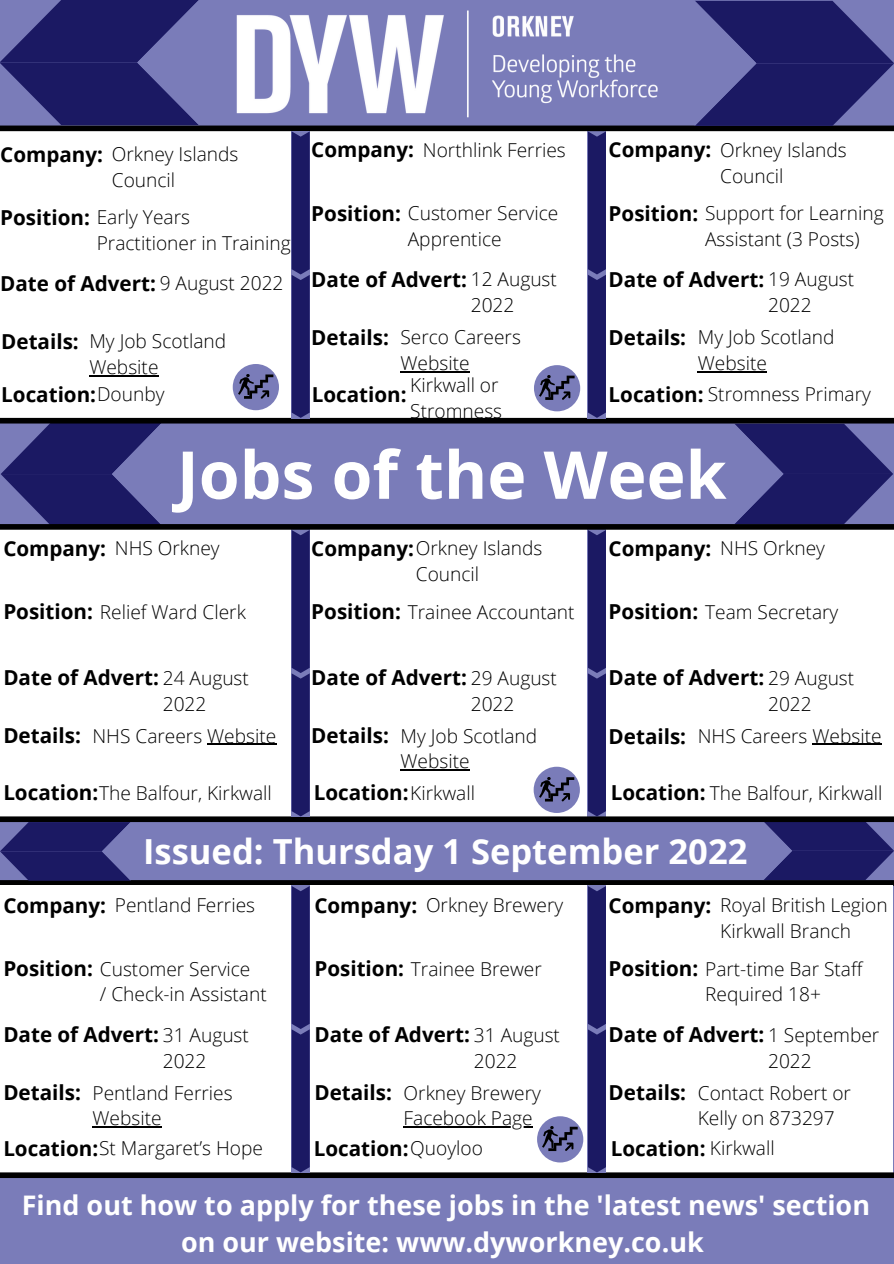
<style>
.page{position:relative;width:894px;height:1264px;background:#fff}
.page>*{position:absolute;margin:0;border:0;box-sizing:border-box;transform-origin:0 0}
.t1{font:700 66px "Open Sans";color:#fff}
.t2{font:700 34.5px "Open Sans";color:#fff}
.t3{font:700 27px/37.2px "Open Sans";color:#fff;text-align:center}
.t4{font:700 20.55px "Open Sans";color:#000}
.t5{font:300 19.05px/31.8px "Open Sans";color:#000}
.t6{font:300 18px "Open Sans";color:#000}
.s1{font-weight:700;font-size:20.55px}
.s2{font-weight:300;font-size:19.05px}
</style>
<div class="page">
<div style="left:0;top:0;width:893px;height:1263px;background:#7a7cb9"></div>
<svg style="left:735px;top:424px;width:157px;height:100px"></svg>
<div style="left:0;top:131px;width:893px;height:287px;background:#fff"></div>
<svg style="left:1px;top:423px;width:161px;height:101px"></svg>
<div style="left:0;top:418px;width:893px;height:5px;background:#000"></div>
<div style="left:0;top:125px;width:893px;height:6px;background:#000"></div>
<div style="left:0;top:529px;width:893px;height:288px;background:#fff"></div>
<svg style="left:763px;top:822px;width:130px;height:58px"></svg>
<div style="left:0;top:816px;width:893px;height:6px;background:#000"></div>
<div style="left:0;top:880px;width:893px;height:5px;background:#000"></div>
<div style="left:0;top:885px;width:892px;height:287px;background:#fff"></div>
<div style="left:0;top:1172px;width:893px;height:5px;background:#000"></div>
<svg style="left:0;top:822px;width:131px;height:58px"></svg>
<svg style="left:291px;top:530px;width:18px;height:286px;background:#212069"></svg>
<div style="left:0;top:524px;width:893px;height:5px;background:#000"></div>
<svg style="left:587px;top:530px;width:18px;height:286px;background:#23216a"></svg>
<svg style="left:587px;top:886px;width:18px;height:286px;background:#23216a"></svg>
<svg style="left:291px;top:886px;width:18px;height:286px;background:#212069"></svg>
<svg style="left:587px;top:131px;width:18px;height:287px;background:#23216a"></svg>
<svg style="left:291px;top:131px;width:18px;height:287px;background:#222069"></svg>
<svg style="left:0;top:0;width:199px;height:125px"></svg>
<svg style="left:694px;top:1px;width:199px;height:125px"></svg>
<hr style="left:89px;top:375px;width:69px;height:1px;background:#000">
<hr style="left:400px;top:371px;width:69px;height:1px;background:#000">
<hr style="left:697px;top:371px;width:69px;height:1px;background:#000">
<hr style="left:207px;top:743px;width:69px;height:1px;background:#000">
<hr style="left:400px;top:769px;width:69px;height:1px;background:#000">
<hr style="left:812px;top:743px;width:69px;height:1px;background:#000">
<hr style="left:403px;top:1126px;width:129px;height:1px;background:#000">
<hr style="left:92px;top:1126px;width:69px;height:1px;background:#000">
<img style="left:236px;top:10px;width:422px;height:108px">
<div style="left:537px;top:1116px;width:46px;height:46px;background:#7a7cb9;border-radius:50%"></div>
<svg style="left:548px;top:1126px;width:29px;height:25px"></svg>
<img style="left:542px;top:1126px;width:15px;height:21px">
<div style="left:533px;top:766px;width:46px;height:47px;background:#7a7cb9;border-radius:50%"></div>
<svg style="left:545px;top:777px;width:29px;height:25px"></svg>
<img style="left:539px;top:777px;width:15px;height:20px">
<div style="left:534px;top:365px;width:46px;height:46px;background:#7a7cb9;border-radius:50%"></div>
<svg style="left:545px;top:375px;width:29px;height:25px"></svg>
<img style="left:539px;top:375px;width:15px;height:21px">
<div style="left:233px;top:364px;width:46px;height:46px;background:#7a7cb9;border-radius:50%"></div>
<svg style="left:244px;top:374px;width:29px;height:25px"></svg>
<img style="left:238px;top:374px;width:15px;height:21px">
<p class="t5" style="left:0;top:138px;width:239px"><span class="s1">Company:</span> Orkney Islands</p>
<p class="t5" style="left:112px;top:164px;width:65px">Council</p>
<p class="t5" style="left:311px;top:134px;width:256px"><span class="s1">Company:</span> Northlink Ferries</p>
<p class="t5" style="left:608px;top:134px;width:239px"><span class="s1">Company:</span> Orkney Islands</p>
<p class="t5" style="left:720px;top:159px;width:65px">Council</p>
<p class="t5" style="left:0;top:201px;width:191px"><span class="s1">Position:</span> Early Years</p>
<p class="t5" style="left:311px;top:197px;width:248px"><span class="s1">Position:</span> Customer Service</p>
<p class="t5" style="left:608px;top:197px;width:276px"><span class="s1">Position:</span> Support for Learning</p>
<p class="t5" style="left:97px;top:227px;width:195px">Practitioner in Training</p>
<p class="t5" style="left:408px;top:223px;width:95px">Apprentice</p>
<p class="t5" style="left:705px;top:223px;width:156px">Assistant (3 Posts)</p>
<p class="t4" style="left:311px;top:265px;width:247px">Date of Advert: <span class="s2">12 August</span></p>
<p class="t4" style="left:311px;top:322px;width:79px">Details:</p>
<p class="t4" style="left:608px;top:265px;width:247px">Date of Advert: <span class="s2">19 August</span></p>
<p class="t4" style="left:608px;top:323px;width:79px">Details:</p>
<p class="t4" style="left:0;top:269px;width:285px">Date of Advert: <span class="s2">9 August 2022</span></p>
<p class="t4" style="left:1px;top:327px;width:79px">Details:</p>
<p class="t4" style="left:1px;top:380px;width:165px">Location:<span class="s2">Dounby</span></p>
<p class="t5" style="left:400px;top:289px;width:122px;text-indent:70px">2022<br>Serco Careers</p>
<p class="t5" style="left:410px;top:351px;width:90px;line-height:22px;text-indent:-10px">Website<br>Kirkwall or</p>
<p class="t5" style="left:410px;top:394px;width:93px">Stromness</p>
<p class="t5" style="left:697px;top:289px;width:138px;text-indent:70px">2022<br>My Job Scotland</p>
<p class="t5" style="left:697px;top:347px;width:70px">Website</p>
<p class="t5" style="left:89px;top:328px;width:138px;line-height:26px">My Job Scotland<br>Website</p>
<p class="t6" style="left:635px;top:328px;width:123px">Facebook page</p>
<p class="t4" style="left:311px;top:380px;width:96px">Location:</p>
<p class="t5" style="left:608px;top:378px;width:264px"><span class="s1">Location:</span> Stromness Primary</p>
<p class="t6" style="left:633px;top:393px;width:169px">Tuesday 8 June 2021</p>
<h1 class="t1" style="left:177px;top:428px;width:551px">Jobs of the Week</h1>
<p class="t5" style="left:3px;top:532px;width:218px"><span class="s1">Company:</span> NHS Orkney</p>
<p class="t5" style="left:311px;top:532px;width:232px"><span class="s1">Company:</span>Orkney Islands</p>
<p class="t5" style="left:608px;top:532px;width:218px"><span class="s1">Company:</span> NHS Orkney</p>
<p class="t5" style="left:416px;top:558px;width:65px">Council</p>
<p class="t5" style="left:3px;top:595px;width:244px"><span class="s1">Position:</span> Relief Ward Clerk</p>
<p class="t5" style="left:311px;top:595px;width:265px"><span class="s1">Position:</span> Trainee Accountant</p>
<p class="t5" style="left:608px;top:595px;width:231px"><span class="s1">Position:</span> Team Secretary</p>
<p class="t4" style="left:3px;top:663px;width:247px">Date of Advert: <span class="s2">24 August</span></p>
<p class="t4" style="left:3px;top:721px;width:79px">Details:</p>
<p class="t5" style="left:92px;top:687px;width:185px;text-align:center">2022<br>NHS Careers Website</p>
<p class="t4" style="left:311px;top:663px;width:247px">Date of Advert: <span class="s2">29 August</span></p>
<p class="t4" style="left:311px;top:721px;width:79px">Details:</p>
<p class="t5" style="left:400px;top:687px;width:138px;text-indent:70px">2022<br>My Job Scotland</p>
<p class="t5" style="left:400px;top:745px;width:70px">Website</p>
<p class="t4" style="left:608px;top:663px;width:247px">Date of Advert: <span class="s2">29 August</span></p>
<p class="t4" style="left:608px;top:722px;width:79px">Details:</p>
<p class="t5" style="left:697px;top:687px;width:185px;text-align:center">2022<br>NHS Careers Website</p>
<p class="t5" style="left:3px;top:776px;width:270px"><span class="s1">Location:</span>The Balfour, Kirkwall</p>
<p class="t4" style="left:313px;top:778px;width:163px">Location:<span class="s2">Kirkwall</span></p>
<p class="t5" style="left:610px;top:776px;width:273px"><span class="s1">Location:</span> The Balfour, Kirkwall</p>
<h2 class="t2" style="left:143px;top:827px;width:605px">Issued: Thursday 1 September 2022</h2>
<p class="t5" style="left:3px;top:889px;width:253px"><span class="s1">Company:</span> Pentland Ferries</p>
<p class="t5" style="left:314px;top:889px;width:250px"><span class="s1">Company:</span> Orkney Brewery</p>
<p class="t5" style="left:608px;top:889px;width:280px"><span class="s1">Company:</span> Royal British Legion</p>
<p class="t5" style="left:720px;top:915px;width:132px">Kirkwall Branch</p>
<p class="t5" style="left:3px;top:952px;width:248px"><span class="s1">Position:</span> Customer Service</p>
<p class="t5" style="left:314px;top:952px;width:229px"><span class="s1">Position:</span> Trainee Brewer</p>
<p class="t5" style="left:608px;top:952px;width:255px"><span class="s1">Position:</span> Part-time Bar Staff</p>
<p class="t5" style="left:100px;top:978px;width:168px">/ Check-in Assistant</p>
<p class="t5" style="left:705px;top:978px;width:117px">Required 18+</p>
<p class="t4" style="left:3px;top:1020px;width:247px">Date of Advert: <span class="s2">31 August</span></p>
<p class="t4" style="left:3px;top:1078px;width:79px">Details:</p>
<p class="t5" style="left:92px;top:1044px;width:142px;text-indent:70px">2022<br>Pentland Ferries</p>
<p class="t5" style="left:92px;top:1102px;width:70px">Website</p>
<p class="t4" style="left:314px;top:1020px;width:247px">Date of Advert: <span class="s2">31 August</span></p>
<p class="t4" style="left:314px;top:1078px;width:79px">Details:</p>
<p class="t5" style="left:403px;top:1044px;width:139px;text-indent:70px">2022<br>Orkney Brewery</p>
<p class="t5" style="left:403px;top:1102px;width:131px">Facebook Page</p>
<p class="t4" style="left:608px;top:1020px;width:272px">Date of Advert: <span class="s2">1 September</span></p>
<p class="t4" style="left:608px;top:1078px;width:79px">Details:</p>
<p class="t5" style="left:697px;top:1044px;width:155px;text-indent:70px">2022<br>Contact Robert or</p>
<p class="t5" style="left:697px;top:1102px;width:138px">Kelly on 873297</p>
<p class="t5" style="left:3px;top:1132px;width:261px"><span class="s1">Location:</span>St Margaret’s Hope</p>
<p class="t4" style="left:313px;top:1133px;width:170px">Location:<span class="s2">Quoyloo</span></p>
<p class="t4" style="left:610px;top:1133px;width:165px">Location: <span class="s2">Kirkwall</span></p>
<h3 class="t3" style="left:22px;top:1185px;width:849px">Find out how to apply for these jobs in the 'latest news' section on our website: www.dyworkney.co.uk</h3>
</div>
